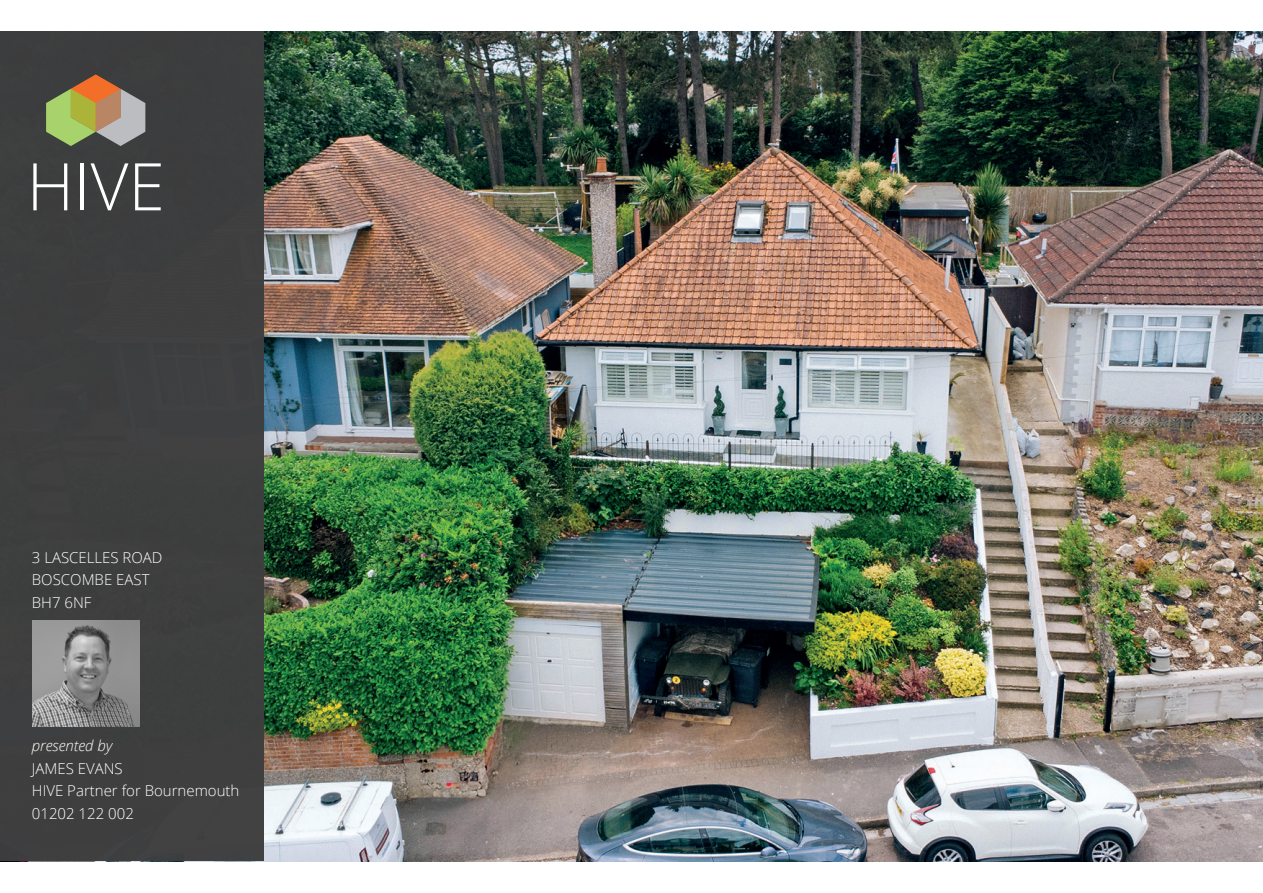
<style>
.page{position:relative;width:1263px;height:893px;background:#fff}
.page>*{position:absolute;margin:0;border:0;box-sizing:border-box;transform-origin:0 0}
.t1{font:300 65.7px "Open Sans";color:#fff}
.t2{font:300 15px/22.5px "Open Sans";color:#fff}
.t3{font:italic 300 15px "Open Sans";color:#fff}
</style>
<div class="page">
<img style="left:264px;top:32px;width:999px;height:829px">
<div style="left:0;top:32px;width:264px;height:829px;background:#3e3e3f"></div>
<svg style="left:46px;top:74px;width:99px;height:72px"></svg>
<img style="left:33px;top:620px;width:106px;height:107px">
<p class="t1" style="left:27px;top:141px;width:139px">HIVE</p>
<p class="t2" style="left:32px;top:546px;width:132px">3 LASCELLES ROAD</p>
<p class="t2" style="left:32px;top:568px;width:119px">BOSCOMBE EAST</p>
<p class="t2" style="left:32px;top:591px;width:61px">BH7 6NF</p>
<p class="t3" style="left:32px;top:735px;width:82px">presented by</p>
<p class="t2" style="left:32px;top:756px;width:92px">JAMES EVANS</p>
<p class="t2" style="left:32px;top:779px;width:209px">HIVE Partner for Bournemouth<br>01202 122 002</p>
</div>
